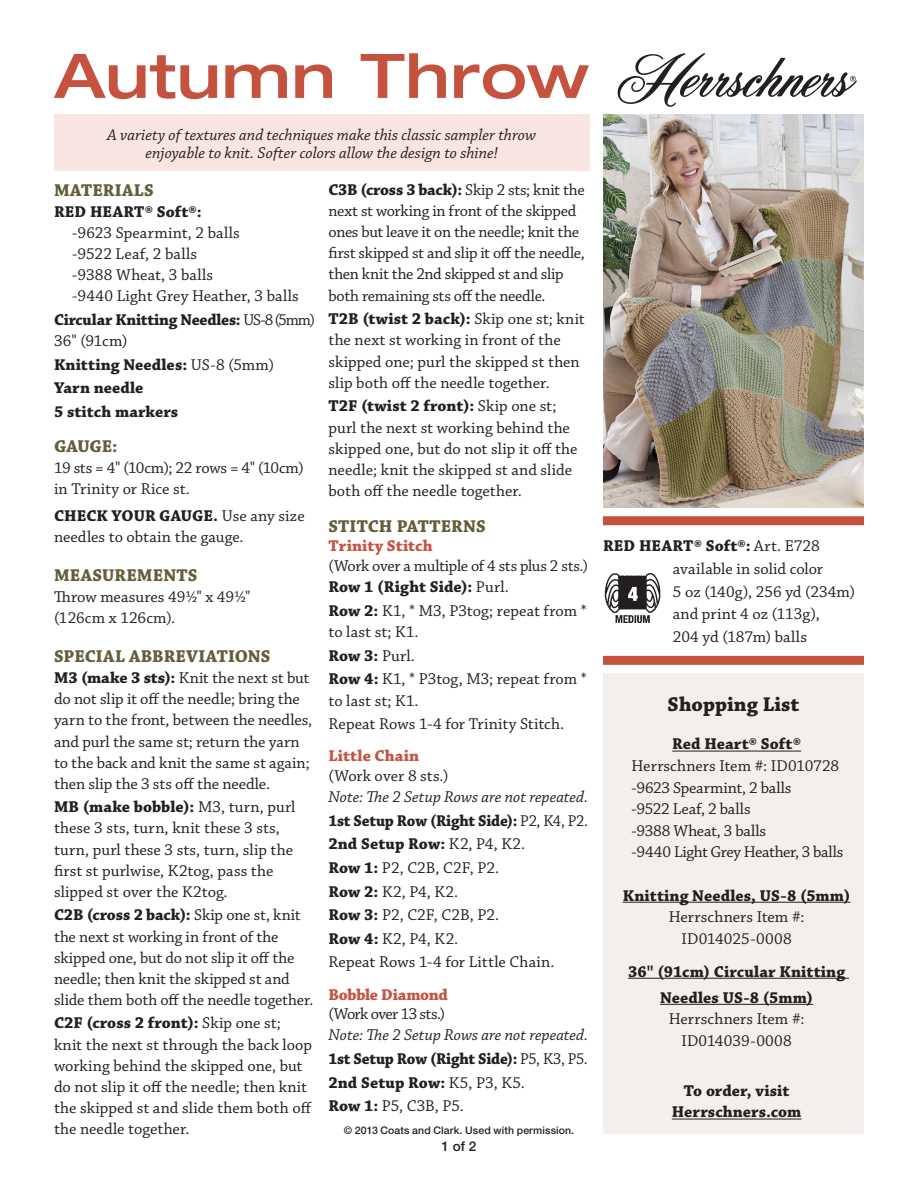
<style>
.page{position:relative;width:918px;height:1188px;background:#fff}
.page>*{position:absolute;margin:0;border:0;box-sizing:border-box;transform-origin:0 0}
.Project_Title{font:500 expanded 61.5px "Helvetica Neue LT Std";letter-spacing:.015em;color:#c4523f;scale:1.04 1}
.Shopping_List_H2{font:700 21px "Chaparral Pro";color:#231f20}
.Instructions_Head{font:700 18px "Chaparral Pro";letter-spacing:.005em;color:#635d39}
.Instrux_with{font:16.5px/21.1px "Chaparral Pro";color:#231f20}
.Instructions{font:16.5px/21.1px "Chaparral Pro";color:#231f20}
.Supply_List_without{font:16.5px/21.6px "Chaparral Pro";color:#231f20;text-align:center}
.Instrux_with-2{font:700 16.5px/21.1px "Chaparral Pro";color:#231f20}
.Splash{font:italic 16.5px/18.1px "Chaparral Pro";color:#231f20;text-align:center}
.Instructions_with{font:16.5px/22.6px "Chaparral Pro";color:#231f20}
.Shopping_List{font:700 16.5px/26.1px "Chaparral Pro";letter-spacing:.005em;color:#231f20;text-align:center}
.Instructions_Subhead{font:16.5px/19.6px "Chaparral Pro";letter-spacing:-.025em;color:#231f20}
.Instrux_with-3{font:italic 16.5px "Chaparral Pro";color:#231f20}
.Instrux_with-4{font:700 16.5px "Chaparral Pro";color:#231f20;scale:.96 1}
.Instructions_Subhead-2{font:16.5px/19.6px "Chaparral Pro";color:#231f20}
.Instructions_without{font:700 16.5px "Chaparral Pro";letter-spacing:.005em;color:#231f20}
.t1{font:500 13.5px "Helvetica Neue LT Std";color:#231f20}
.t2{font:500 10.5px "Helvetica Neue LT Std";letter-spacing:.01em;color:#231f20}
.s1{font-weight:700}
.s2{font-weight:400}
.s3{font-weight:700;color:#c4523f}
</style>
<div class="page">
<img style="left:603px;top:114px;width:261px;height:394px">
<div style="left:604px;top:674px;width:260px;height:460px;background:#f3efea"></div>
<hr style="left:672px;top:751px;width:129px;height:1px;background:#231f20">
<hr style="left:623px;top:902px;width:227px;height:1px;background:#231f20">
<hr style="left:628px;top:978px;width:221px;height:1px;background:#231f20">
<hr style="left:660px;top:1004px;width:153px;height:1px;background:#231f20">
<hr style="left:672px;top:1119px;width:129px;height:1px;background:#231f20">
<div style="left:54px;top:114px;width:536px;height:57px;background:#f8e5e1"></div>
<svg style="left:618px;top:53px;width:239px;height:54px"></svg>
<div style="left:603px;top:516px;width:261px;height:9px;background:#c4523f"></div>
<div style="left:603px;top:656px;width:261px;height:9px;background:#c4523f"></div>
<img style="left:604px;top:573px;width:57px;height:50px">
<p class="Project_Title" style="left:54px;top:38px;width:516px">Autumn Throw</p>
<p class="Splash" style="left:107px;top:126px;width:430px">A variety of textures and techniques make this classic sampler throw enjoyable to knit. Softer colors allow the design to shine!</p>
<p class="Instructions_Head" style="left:54px;top:179px;width:101px">MATERIALS</p>
<p class="Instrux_with" style="left:72px;top:202px;width:228px;text-indent:-18px"><span class="s1">RED HEART® Soft®:<br></span>-9623 Spearmint, 2 balls<br>-9522 Leaf, 2 balls<br>-9388 Wheat, 3 balls<br>-9440 Light Grey Heather, 3 balls</p>
<p class="Instrux_with-2" style="left:54px;top:310px;width:263px">Circular Knitting Needles: <span class="s2">US-8 (5mm)<br>36" (91cm)</span></p>
<p class="Instrux_with-2" style="left:54px;top:354px;width:222px">Knitting Needles: <span class="s2">US-8 (5mm)</span></p>
<p class="Instrux_with-2" style="left:54px;top:378px;width:91px">Yarn needle</p>
<p class="Instrux_with-2" style="left:54px;top:401px;width:126px">5 stitch markers</p>
<p class="Instructions_Head" style="left:54px;top:436px;width:65px">GAUGE:</p>
<p class="Instructions" style="left:54px;top:458px;width:251px">19 sts = 4" (10cm); 22 rows = 4" (10cm) in Trinity or Rice st.</p>
<p class="Instructions" style="left:54px;top:506px;width:252px"><span class="s1">CHECK YOUR GAUGE.</span> Use any size needles to obtain the gauge.</p>
<p class="Instructions_Head" style="left:54px;top:565px;width:145px">MEASUREMENTS</p>
<p class="Instructions" style="left:54px;top:587px;width:198px">Throw measures 49½" x 49½" (126cm x 126cm).</p>
<p class="Instructions_Head" style="left:54px;top:646px;width:218px">SPECIAL ABBREVIATIONS</p>
<p class="Instrux_with" style="left:54px;top:668px;width:260px"><span class="s1">M3 (make 3 sts):</span> Knit the next st but do not slip it off the needle; bring the yarn to the front, between the needles, and purl the same st; return the yarn to the back and knit the same st again; then slip the 3 sts off the needle.</p>
<p class="Instrux_with" style="left:54px;top:797px;width:243px"><span class="s1">MB (make bobble):</span> M3, turn, purl these 3 sts, turn, knit these 3 sts, turn, purl these 3 sts, turn, slip the first st purlwise, K2tog, pass the slipped st over the K2tog.</p>
<p class="Instrux_with" style="left:54px;top:905px;width:261px"><span class="s1">C2B (cross 2 back):</span> Skip one st, knit the next st working in front of the skipped one, but do not slip it off the needle; then knit the skipped st and slide them both off the needle together.</p>
<p class="Instrux_with" style="left:54px;top:1013px;width:260px"><span class="s1">C2F (cross 2 front):</span> Skip one st; knit the next st through the back loop working behind the skipped one, but do not slip it off the needle; then knit the skipped st and slide them both off the needle together.</p>
<p class="Instrux_with" style="left:328px;top:179px;width:258px"><span class="s1">C3B (cross 3 back):</span> Skip 2 sts; knit the next st working in front of the skipped ones but leave it on the needle; knit the first skipped st and slip it off the needle, then knit the 2nd skipped st and slip both remaining sts off the needle.</p>
<p class="Instrux_with" style="left:328px;top:309px;width:258px"><span class="s1">T2B (twist 2 back):</span> Skip one st; knit the next st working in front of the skipped one; purl the skipped st then slip both off the needle together.</p>
<p class="Instrux_with" style="left:328px;top:396px;width:251px"><span class="s1">T2F (twist 2 front):</span> Skip one st; purl the next st working behind the skipped one, but do not slip it off the needle; knit the skipped st and slide both off the needle together.</p>
<p class="Instructions_Head" style="left:328px;top:515px;width:159px">STITCH PATTERNS</p>
<p class="Instructions_Subhead" style="left:328px;top:537px;width:261px"><span class="s3">Trinity Stitch<br></span>(Work over a multiple of 4 sts plus 2 sts.)</p>
<p class="Instrux_with-2" style="left:328px;top:577px;width:182px">Row 1 (Right Side): <span class="s2">Purl.</span></p>
<p class="Instrux_with" style="left:328px;top:601px;width:260px"><span class="s1">Row 2:</span> K1, * M3, P3tog; repeat from * to last st; K1.</p>
<p class="Instrux_with-2" style="left:328px;top:646px;width:88px">Row 3: <span class="s2">Purl.</span></p>
<p class="Instrux_with" style="left:328px;top:669px;width:260px"><span class="s1">Row 4:</span> K1, * P3tog, M3; repeat from * to last st; K1.</p>
<p class="Instructions" style="left:328px;top:714px;width:237px">Repeat Rows 1-4 for Trinity Stitch.</p>
<p class="Instructions_Subhead-2" style="left:328px;top:747px;width:121px"><span class="s3">Little Chain </span>(Work over 8 sts.)</p>
<p class="Instrux_with-3" style="left:328px;top:788px;width:261px">Note: The 2 Setup Rows are not repeated.</p>
<p class="Instrux_with-4" style="left:328px;top:811px;width:272px">1st Setup Row (Right Side): <span class="s2">P2, K4, P2.</span></p>
<p class="Instrux_with-2" style="left:328px;top:834px;width:198px">2nd Setup Row: <span class="s2">K2, P4, K2.</span></p>
<p class="Instrux_with" style="left:328px;top:858px;width:172px"><span class="s1">Row 1:</span> P2, C2B, C2F, P2.</p>
<p class="Instrux_with" style="left:328px;top:881px;width:131px"><span class="s1">Row 2:</span> K2, P4, K2.</p>
<p class="Instrux_with" style="left:328px;top:905px;width:172px"><span class="s1">Row 3:</span> P2, C2F, C2B, P2.</p>
<p class="Instrux_with" style="left:328px;top:929px;width:131px"><span class="s1">Row 4:</span> K2, P4, K2.</p>
<p class="Instructions" style="left:328px;top:952px;width:228px">Repeat Rows 1-4 for Little Chain.</p>
<p class="Instructions_Subhead" style="left:328px;top:985px;width:121px"><span class="s3">Bobble Diamond </span>(Work over 13 sts.)</p>
<p class="Instrux_with-3" style="left:328px;top:1026px;width:261px">Note: The 2 Setup Rows are not repeated.</p>
<p class="Instrux_with-4" style="left:328px;top:1049px;width:272px">1st Setup Row (Right Side): <span class="s2">P5, K3, P5.</span></p>
<p class="Instrux_with-2" style="left:328px;top:1073px;width:198px">2nd Setup Row: <span class="s2">K5, P3, K5.</span></p>
<p class="Instrux_with" style="left:328px;top:1096px;width:137px"><span class="s1">Row 1:</span> P5, C3B, P5.</p>
<p class="t2" style="left:344px;top:1124px;width:232px">© 2013 Coats and Clark. Used with permission.</p>
<p class="t1" style="left:442px;top:1138px;width:36px">1 of 2</p>
<p class="Instructions_with" style="left:673px;top:536px;width:184px;text-indent:-70px"><span class="s1">RED HEART® Soft®:</span> Art. E728 available in solid color<br>5 oz (140g), 256 yd (234m) and print 4 oz (113g),<br>204 yd (187m) balls</p>
<p class="Shopping_List_H2" style="left:668px;top:692px;width:133px">Shopping List</p>
<p class="Shopping_List" style="left:672px;top:732px;width:130px">Red Heart® Soft®</p>
<p class="Supply_List_without" style="left:631px;top:756px;width:213px;text-align:left">Herrschners Item #: ID010728 -9623 Spearmint, 2 balls<br>-9522 Leaf, 2 balls<br>-9388 Wheat, 3 balls<br>-9440 Light Grey Heather, 3 balls</p>
<p class="Shopping_List" style="left:623px;top:883px;width:229px">Knitting Needles, US-8 (5mm)</p>
<p class="Supply_List_without" style="left:669px;top:907px;width:137px">Herrschners Item #:<br>ID014025-0008</p>
<p class="Shopping_List" style="left:628px;top:959px;width:219px">36" (91cm) Circular Knitting<br>Needles US-8 (5mm)</p>
<p class="Supply_List_without" style="left:669px;top:1009px;width:137px">Herrschners Item #:<br>ID014039-0008</p>
<p class="Instructions_without" style="left:684px;top:1081px;width:107px">To order, visit</p>
<p class="Shopping_List" style="left:672px;top:1100px;width:131px">Herrschners.com</p>
</div>
